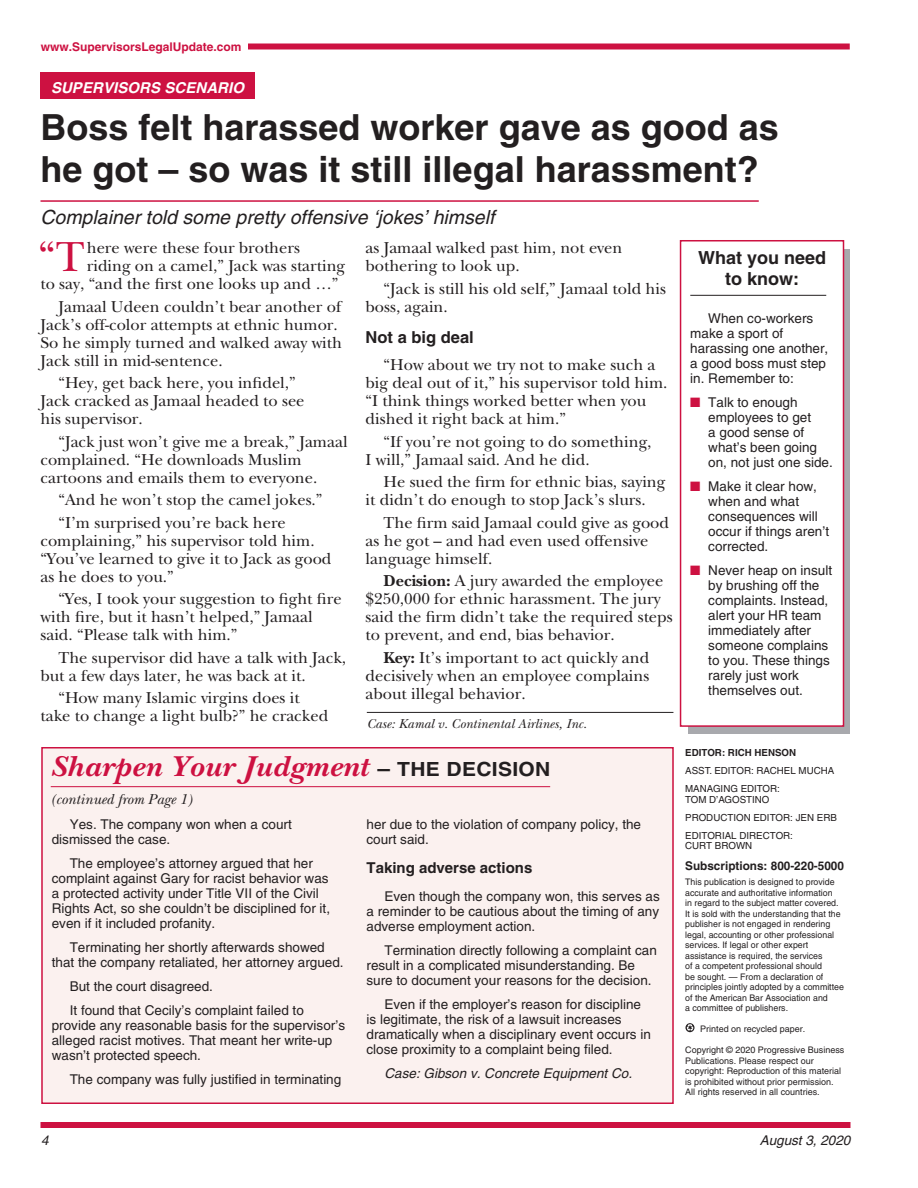
<style>
.page{position:relative;width:918px;height:1188px;background:#fff}
.page>*{position:absolute;margin:0;border:0;box-sizing:border-box;transform-origin:0 0}
.Copy_drop_with_quote{font:43.8px "New Baskerville";color:#cd1141}
.Main_head_-_inside_S{font:700 36px/42px "Helvetica";color:#231f20}
.t1{font:italic 700 30px "New Baskerville";letter-spacing:.015em;color:#cd1141;scale:1.08 1}
.Kicker_-_inside_SLU{font:italic 19.5px "Helvetica";color:#231f20}
.Need_to_know_CAP_SLU{font:700 18px/21px "Helvetica";color:#231f20;text-align:center}
.Copy_SLU{font:16.5px/18px "New Baskerville";color:#231f20}
.Copy_drop_with_quote-2{font:16.5px "New Baskerville";color:#231f20}
.Copy_Subhead_SLU{font:700 16.5px "Helvetica";color:#231f20}
.Sidebar_Subhead_SLU{font:700 15px "Helvetica";color:#231f20}
.t2{font:italic 15px "New Baskerville";color:#231f20}
.t3{font:italic 700 15px "Helvetica";letter-spacing:.005em;color:#fff}
.Sidebar_copy_SLU{font:13.5px/15px "Helvetica";color:#231f20}
.Sidebar_Bullet_SLU{font:13.5px/15px "Helvetica";color:#231f20}
.Sidebar_copy_SLU-2{font:italic 13.5px "Helvetica";color:#231f20}
.Cite_copy_SLU{font:italic 13.5px "New Baskerville";color:#231f20}
.t4{font:700 12px "Helvetica";color:#cd1141}
.t5{font:700 12px "Helvetica";color:#231f20}
.t6{font:9.75px/10.5px "Helvetica";color:#231f20}
.t7{font:700 9.75px "Helvetica";color:#231f20}
.t8{font:9px/10.5px "Helvetica";color:#231f20}
.s1{font-weight:700}
.s2{font-family:"Helvetica";font-style:normal;font-size:21px;color:#231f20}
.s3{font-family:"Helvetica";font-style:normal;font-size:19.5px;color:#231f20}
.s4{color:#cd1141}
</style>
<div class="page">
<div style="left:42px;top:748px;width:631px;height:355px;background:#fbf1ef"></div>
<div style="left:41px;top:747px;width:633px;height:357px;border:2px solid #cd1141"></div>
<hr style="left:51px;top:786px;width:499px;height:1px;background:#cd1141">
<div style="left:688px;top:249px;width:162px;height:485px;background:#a8a9ad"></div>
<hr style="left:40px;top:200px;width:719px;height:2px;background:#cd1141">
<div style="left:41px;top:44px;width:809px;height:6px;background:#cd1141"></div>
<hr style="left:367px;top:712px;width:306px;height:1px;background:#231f20">
<div style="left:40px;top:1122px;width:810px;height:6px;background:#cd1141"></div>
<div style="left:41px;top:38px;width:207px;height:18px;background:#fff"></div>
<div style="left:681px;top:241px;width:163px;height:485px;background:#fff"></div>
<hr style="left:690px;top:295px;width:136px;height:1px;background:#231f20">
<div style="left:680px;top:240px;width:164px;height:487px;border:2px solid #cd1141"></div>
<svg style="left:685px;top:1023px;width:10px;height:9px"></svg>
<div style="left:40px;top:72px;width:215px;height:27px;background:#cd1141"></div>
<p class="t4" style="left:41px;top:40px;width:202px">www.SupervisorsLegalUpdate.com</p>
<p class="t3" style="left:51px;top:78px;width:195px">SUPERVISORS SCENARIO</p>
<p class="Main_head_-_inside_S" style="left:40px;top:106px;width:740px">Boss felt harassed worker gave as good as he got – so was it still illegal harassment?</p>
<p class="Kicker_-_inside_SLU" style="left:40px;top:206px;width:456px">Complainer told some pretty offensive ‘jokes’ himself</p>
<p class="Copy_drop_with_quote" style="left:38px;top:231px;width:48px">“T</p>
<p class="Copy_drop_with_quote-2" style="left:87px;top:238px;width:215px">here were these four brothers</p>
<p class="Copy_drop_with_quote-2" style="left:87px;top:256px;width:260px">riding on a camel,” Jack was starting</p>
<p class="Copy_drop_with_quote-2" style="left:40px;top:274px;width:299px">to say, “and the first one looks up and …”</p>
<p class="Copy_SLU" style="left:40px;top:297px;width:303px;text-indent:18px">Jamaal Udeen couldn’t bear another of Jack’s off-color attempts at ethnic humor.<br>So he simply turned and walked away with Jack still in mid-sentence.</p>
<p class="Copy_SLU" style="left:40px;top:374px;width:265px;text-indent:18px">“Hey, get back here, you infidel,”<br>Jack cracked as Jamaal headed to see his supervisor.</p>
<p class="Copy_SLU" style="left:40px;top:432px;width:309px;text-indent:18px">“Jack just won’t give me a break,” Jamaal complained. “He downloads Muslim cartoons and emails them to everyone.</p>
<p class="Copy_SLU" style="left:58px;top:491px;width:266px">“And he won’t stop the camel jokes.”</p>
<p class="Copy_SLU" style="left:40px;top:513px;width:293px;text-indent:18px">“I’m surprised you’re back here complaining,” his supervisor told him. “You’ve learned to give it to Jack as good as he does to you.”</p>
<p class="Copy_SLU" style="left:40px;top:590px;width:303px;text-indent:18px">“Yes, I took your suggestion to fight fire with fire, but it hasn’t helped,” Jamaal said. “Please talk with him.”</p>
<p class="Copy_SLU" style="left:40px;top:648px;width:307px;text-indent:18px">The supervisor did have a talk with Jack, but a few days later, he was back at it.</p>
<p class="Copy_SLU" style="left:40px;top:689px;width:289px;text-indent:18px">“How many Islamic virgins does it take to change a light bulb?” he cracked</p>
<p class="Copy_SLU" style="left:366px;top:239px;width:258px">as Jamaal walked past him, not even bothering to look up.</p>
<p class="Copy_SLU" style="left:366px;top:279px;width:302px;text-indent:18px">“Jack is still his old self,” Jamaal told his boss, again.</p>
<p class="Copy_Subhead_SLU" style="left:366px;top:327px;width:110px">Not a big deal</p>
<p class="Copy_SLU" style="left:366px;top:356px;width:303px;text-indent:18px">“How about we try not to make such a big deal out of it,” his supervisor told him. “I think things worked better when you dished it right back at him.”</p>
<p class="Copy_SLU" style="left:366px;top:432px;width:287px;text-indent:18px">“If you’re not going to do something,<br>I will,” Jamaal said. And he did.</p>
<p class="Copy_SLU" style="left:366px;top:473px;width:301px;text-indent:18px">He sued the firm for ethnic bias, saying it didn’t do enough to stop Jack’s slurs.</p>
<p class="Copy_SLU" style="left:366px;top:513px;width:305px;text-indent:18px">The firm said Jamaal could give as good as he got – and had even used offensive language himself.</p>
<p class="Copy_SLU" style="left:366px;top:572px;width:309px;text-indent:18px"><span class="s1">Decision:</span> A jury awarded the employee $250,000 for ethnic harassment. The jury said the firm didn’t take the required steps to prevent, and end, bias behavior.</p>
<p class="Copy_SLU" style="left:366px;top:648px;width:285px;text-align:justify;text-indent:18px"><span class="s1">Key:</span> It’s important to act quickly and decisively when an employee complains about illegal behavior.</p>
<p class="Cite_copy_SLU" style="left:367px;top:715px;width:222px">Case: Kamal v. Continental Airlines, Inc.</p>
<p class="t1" style="left:51px;top:749px;width:464px">Sharpen Your Judgment <span class="s2">–</span> <span class="s3">THE DECISION</span></p>
<p class="t2" style="left:51px;top:791px;width:143px">(continued from Page 1)</p>
<p class="Sidebar_copy_SLU" style="left:52px;top:817px;width:242px;text-indent:18px">Yes. The company won when a court dismissed the case.</p>
<p class="Sidebar_copy_SLU" style="left:52px;top:856px;width:280px;text-indent:18px">The employee’s attorney argued that her complaint against Gary for racist behavior was a protected activity under Title VII of the Civil Rights Act, so she couldn’t be disciplined for it, even if it included profanity.</p>
<p class="Sidebar_copy_SLU" style="left:52px;top:940px;width:293px;text-align:center">Terminating her shortly afterwards showed<br>that the company retaliated, her attorney argued.</p>
<p class="Sidebar_copy_SLU" style="left:70px;top:979px;width:145px">But the court disagreed.</p>
<p class="Sidebar_copy_SLU" style="left:52px;top:1003px;width:295px;text-indent:18px">It found that Cecily’s complaint failed to provide any reasonable basis for the supervisor’s alleged racist motives. That meant her write-up wasn’t protected speech.</p>
<p class="Sidebar_copy_SLU" style="left:70px;top:1072px;width:273px">The company was fully justified in terminating</p>
<p class="Sidebar_copy_SLU" style="left:367px;top:817px;width:276px">her due to the violation of company policy, the court said.</p>
<p class="Sidebar_Subhead_SLU" style="left:367px;top:859px;width:167px">Taking adverse actions</p>
<p class="Sidebar_copy_SLU" style="left:367px;top:889px;width:295px;text-align:justify;text-indent:18px">Even though the company won, this serves as a reminder to be cautious about the timing of any adverse employment action.</p>
<p class="Sidebar_copy_SLU" style="left:367px;top:943px;width:292px;text-indent:18px">Termination directly following a complaint can result in a complicated misunderstanding. Be sure to document your reasons for the decision.</p>
<p class="Sidebar_copy_SLU" style="left:367px;top:997px;width:286px;text-indent:18px">Even if the employer’s reason for discipline is legitimate, the risk of a lawsuit increases dramatically when a disciplinary event occurs in close proximity to a complaint being filed.</p>
<p class="Sidebar_copy_SLU-2" style="left:385px;top:1066px;width:249px">Case: Gibson v. Concrete Equipment Co.</p>
<p class="Need_to_know_CAP_SLU" style="left:698px;top:247px;width:130px">What you need to know:</p>
<p class="Sidebar_copy_SLU" style="left:690px;top:311px;width:140px;text-indent:18px">When co-workers make a sport of harassing one another, a good boss must step in. Remember to:</p>
<p class="Sidebar_Bullet_SLU" style="left:708px;top:395px;width:126px;text-indent:-18px"><span class="s4">■</span> Talk to enough employees to get<br>a good sense of what’s been going on, not just one side.</p>
<p class="Sidebar_Bullet_SLU" style="left:708px;top:479px;width:122px;text-indent:-18px"><span class="s4">■</span> Make it clear how, when and what consequences will occur if things aren’t corrected.</p>
<p class="Sidebar_Bullet_SLU" style="left:708px;top:563px;width:125px;text-indent:-18px"><span class="s4">■</span> Never heap on insult by brushing off the complaints. Instead, alert your HR team immediately after someone complains to you. These things rarely just work themselves out.</p>
<p class="t7" style="left:685px;top:747px;width:113px">EDITOR: RICH HENSON</p>
<p class="t6" style="left:685px;top:766px;width:151px">ASST. EDITOR: RACHEL MUCHA</p>
<p class="t6" style="left:685px;top:784px;width:96px">MANAGING EDITOR:<br>TOM D’AGOSTINO</p>
<p class="t6" style="left:685px;top:812px;width:153px">PRODUCTION EDITOR: JEN ERB</p>
<p class="t6" style="left:685px;top:830px;width:109px">EDITORIAL DIRECTOR:<br>CURT BROWN</p>
<p class="t5" style="left:685px;top:859px;width:160px">Subscriptions: 800-220-5000</p>
<p class="t8" style="left:685px;top:877px;width:160px">This publication is designed to provide accurate and authoritative information<br>in regard to the subject matter covered.<br>It is sold with the understanding that the publisher is not engaged in rendering legal, accounting or other professional services. If legal or other expert assistance is required, the services<br>of a competent professional should<br>be sought. — From a declaration of principles jointly adopted by a committee of the American Bar Association and<br>a committee of publishers.</p>
<p class="t8" style="left:700px;top:1024px;width:107px">Printed on recycled paper.</p>
<p class="t8" style="left:685px;top:1045px;width:161px">Copyright © 2020 Progressive Business Publications. Please respect our copyright: Reproduction of this material is prohibited without prior permission.<br>All rights reserved in all countries.</p>
<p class="Sidebar_copy_SLU-2" style="left:41px;top:1132px;width:9px">4</p>
<p class="Sidebar_copy_SLU-2" style="left:760px;top:1132px;width:92px">August 3, 2020</p>
</div>
